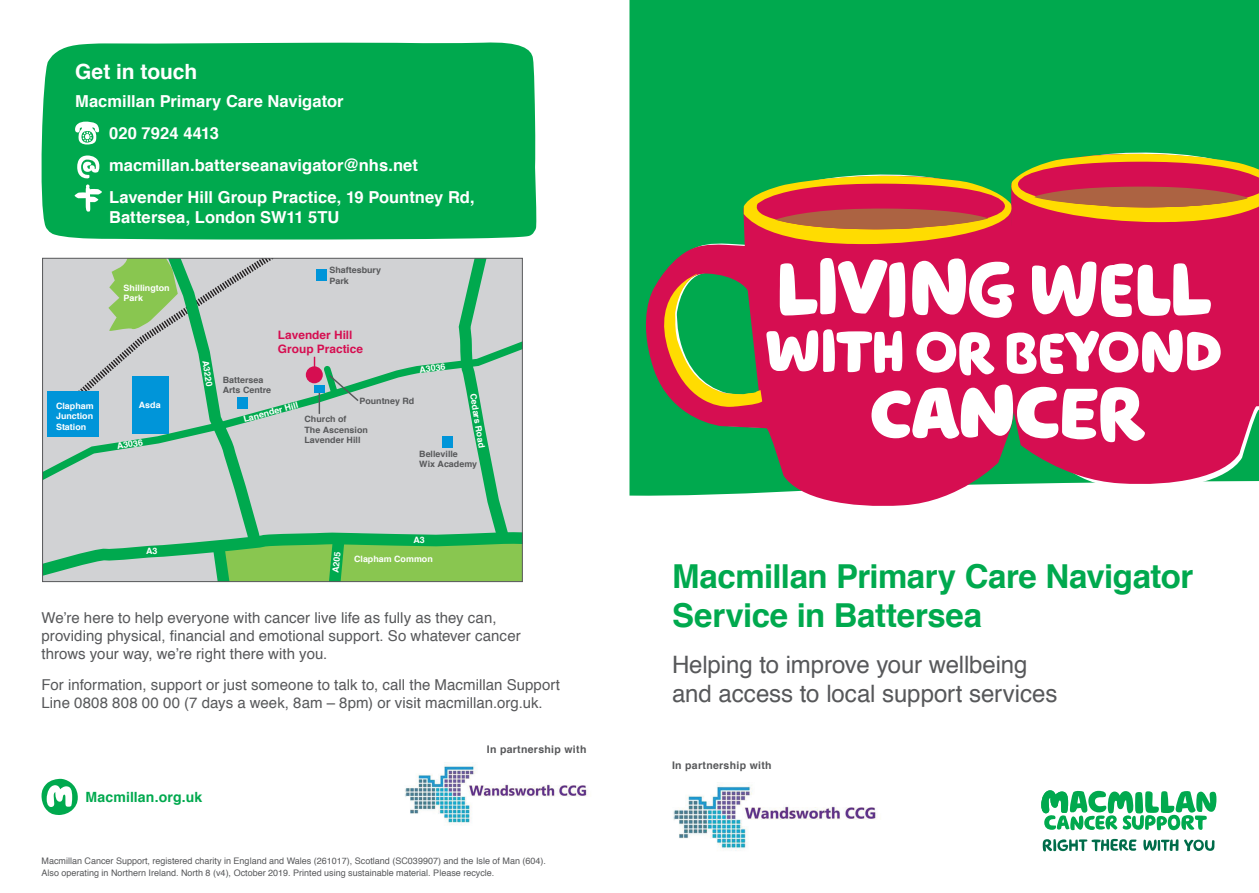
<style>
.page{position:relative;width:1259px;height:893px;background:#fff}
.page>*{position:absolute;margin:0;border:0;box-sizing:border-box;transform-origin:0 0}
.t1{font:76.5px "Macmillan";letter-spacing:-.01em;color:#fff}
.t2{font:73.5px "Macmillan";letter-spacing:-.005em;color:#fff}
.t3{font:57.9px "Macmillan";letter-spacing:-.005em;color:#fff}
.t4{font:700 33px/39px "Helvetica";letter-spacing:-.015em;color:#00a94e}
.t5{font:24px/28.8px "Helvetica";letter-spacing:-.005em;color:#57585a}
.t6{font:700 21px "Helvetica";letter-spacing:-.005em;color:#fff}
.t7{font:700 16.5px/32.2px "Helvetica";letter-spacing:.005em;color:#fff}
.t8{font:15px/18px "Helvetica";letter-spacing:.005em;color:#57585a}
.t9{font:700 14.1px "Helvetica";letter-spacing:.01em;color:#00a94e}
.t10{font:700 11.55px/14px "Helvetica";color:#d60e51}
.t11{font:700 10.5px "Helvetica";letter-spacing:.03em;color:#57585a}
.t12{font:9px/12px "Helvetica";color:#57585a}
.t13{font:700 8.7px/10.5px "Helvetica";color:#fff;text-align:justify}
.t14{font:700 8.7px/10.5px "Helvetica";color:#57585a}
</style>
<div class="page">
<div style="left:629px;top:0;width:630px;height:496px;background:#00a94e"></div>
<svg style="left:998px;top:150px;width:261px;height:337px;background:#ca1d55"></svg>
<svg style="left:636px;top:172px;width:387px;height:334px;background:#a33e57"></svg>
<svg style="left:744px;top:154px;width:515px;height:90px;background:#b0653d"></svg>
<svg style="left:649px;top:274px;width:113px;height:133px;background:#658546"></svg>
<div style="left:41px;top:42px;width:496px;height:198px;background:#00a94e"></div>
<svg style="left:42px;top:779px;width:36px;height:36px"></svg>
<svg style="left:1041px;top:790px;width:175px;height:40px"></svg>
<svg style="left:1042px;top:839px;width:172px;height:12px"></svg>
<svg style="left:75px;top:155px;width:27px;height:57px"></svg>
<svg style="left:75px;top:122px;width:24px;height:23px"></svg>
<img style="left:673px;top:785px;width:203px;height:66px">
<img style="left:405px;top:765px;width:182px;height:60px">
<svg style="left:44px;top:260px;width:477px;height:320px;background:#acc9b9"></svg>
<div style="left:42px;top:258px;width:481px;height:324px;border:1px solid #57585a"></div>
<h3 class="t6" style="left:75px;top:54px;width:124px">Get in touch</h3>
<p class="t7" style="left:109px;top:85px;width:367px;text-indent:-34px">Macmillan Primary Care Navigator<br>020 7924 4413 macmillan.batterseanavigator@nhs.net Lavender Hill Group Practice, 19 Pountney Rd,</p>
<p class="t7" style="left:109px;top:201px;width:232px">Battersea, London SW11 5TU</p>
<p class="t13" style="left:124px;top:282px;width:48px">Shillington<br>Park</p>
<p class="t13" style="left:56px;top:400px;width:39px">Clapham Junction Station</p>
<p class="t13" style="left:139px;top:400px;width:23px">Asda</p>
<p class="t13" style="left:116px;top:441px;width:28px;rotate:-9deg">A3036</p>
<p class="t13" style="left:146px;top:546px;width:13px">A3</p>
<p class="t14" style="left:329px;top:265px;width:53px">Shaftesbury<br>Park</p>
<p class="t13" style="left:210px;top:360px;width:28px;rotate:81deg">A3220</p>
<p class="t10" style="left:278px;top:328px;width:87px">Lavender Hill<br>Group Practice</p>
<p class="t14" style="left:223px;top:375px;width:50px">Battersea<br>Arts Centre</p>
<p class="t13" style="left:419px;top:365px;width:28px;rotate:-7deg">A3036</p>
<p class="t14" style="left:359px;top:396px;width:56px">Pountney Rd</p>
<p class="t13" style="left:242px;top:414px;width:58px;rotate:-15deg">Lanender Hill</p>
<p class="t14" style="left:304px;top:414px;width:65px">Church of<br>The Ascension<br>Lavender Hill</p>
<p class="t13" style="left:478px;top:393px;width:56px;rotate:81deg">Cedars Road</p>
<p class="t14" style="left:419px;top:448px;width:59px">Belleville<br>Wix Academy</p>
<p class="t13" style="left:330px;top:572px;width:23px;rotate:-84deg">A205</p>
<p class="t13" style="left:413px;top:535px;width:13px">A3</p>
<p class="t13" style="left:354px;top:554px;width:80px">Clapham Common</p>
<p class="t8" style="left:42px;top:609px;width:481px">We’re here to help everyone with cancer live life as fully as they can, providing physical, financial and emotional support. So whatever cancer throws your way, we’re right there with you.</p>
<p class="t8" style="left:42px;top:676px;width:520px">For information, support or just someone to talk to, call the Macmillan Support<br>Line 0808 808 00 00 (7 days a week, 8am – 8pm) or visit macmillan.org.uk.</p>
<p class="t9" style="left:85px;top:786px;width:118px">Macmillan.org.uk</p>
<p class="t11" style="left:487px;top:741px;width:101px">In partnership with</p>
<p class="t12" style="left:42px;top:855px;width:506px">Macmillan Cancer Support, registered charity in England and Wales (261017), Scotland (SC039907) and the Isle of Man (604).<br>Also operating in Northern Ireland. North 8 (v4), October 2019. Printed using sustainable material. Please recycle.</p>
<h1 class="t1" style="left:776px;top:241px;width:436px">LIVING WELL</h1>
<h3 class="t3" style="left:765px;top:316px;width:458px">WITH OR BEYOND</h3>
<h2 class="t2" style="left:870px;top:367px;width:276px">CANCER</h2>
<h3 class="t4" style="left:672px;top:557px;width:523px">Macmillan Primary Care Navigator<br>Service in Battersea</h3>
<h3 class="t5" style="left:672px;top:651px;width:387px">Helping to improve your wellbeing and access to local support services</h3>
<p class="t11" style="left:672px;top:757px;width:101px">In partnership with</p>
</div>
